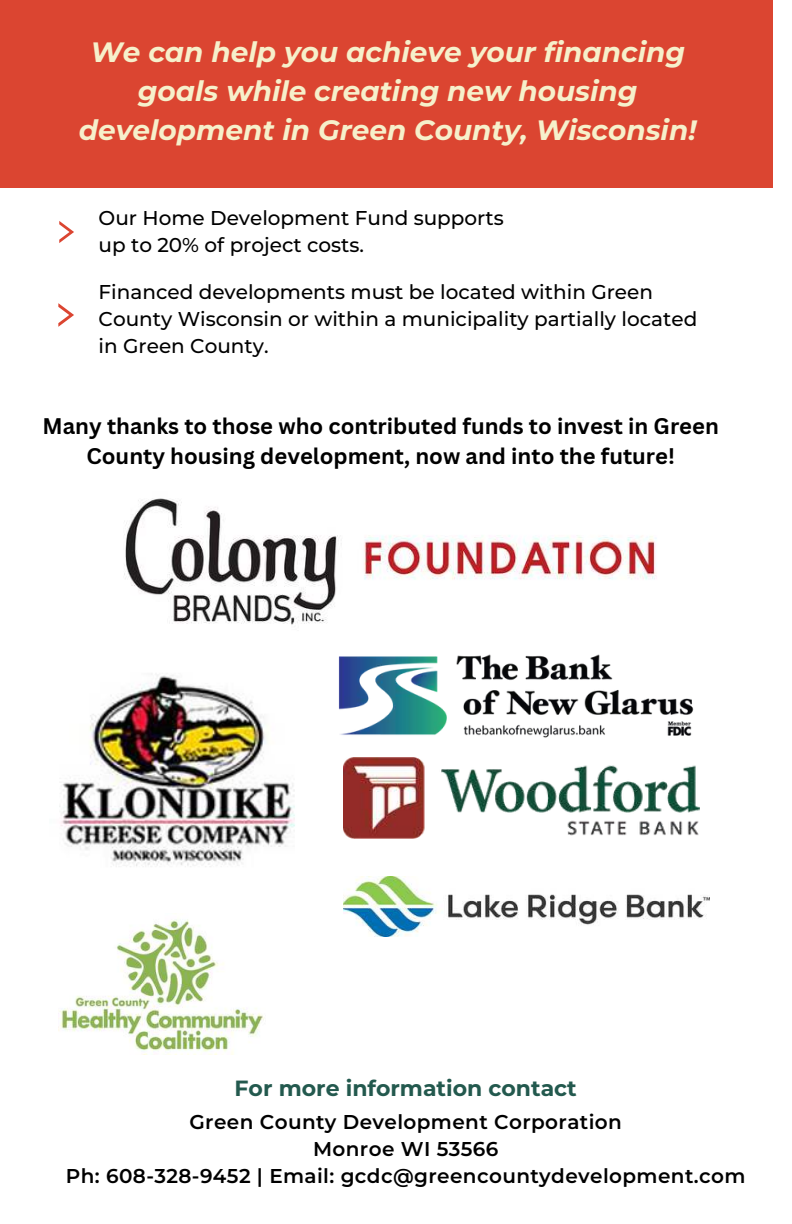
<style>
.page{position:relative;width:792px;height:1224px;background:#fff}
.page>*{position:absolute;margin:0;border:0;box-sizing:border-box;transform-origin:0 0}
.t1{font:italic 700 28px/39px "Montserrat";color:#f6f0cb;text-align:center}
.t2{font:700 22px/30px "Canva Sans";color:#000;text-align:center}
.t3{font:700 22px "Montserrat";color:#23594e}
.t4{font:500 20px/27px "Montserrat";color:#000}
.t5{font:600 20px/27px "Montserrat";letter-spacing:.02em;color:#000;text-align:center}
</style>
<div class="page">
<div style="left:0;top:0;width:773px;height:188px;background:#db4531"></div>
<svg style="left:59px;top:221px;width:15px;height:22px"></svg>
<svg style="left:58px;top:303px;width:16px;height:24px"></svg>
<img style="left:124px;top:498px;width:533px;height:127px">
<img style="left:59px;top:675px;width:236px;height:192px">
<img style="left:338px;top:654px;width:356px;height:84px">
<img style="left:344px;top:876px;width:366px;height:60px">
<img style="left:58px;top:919px;width:206px;height:135px">
<img style="left:344px;top:757px;width:355px;height:81px">
<h1 class="t1" style="left:79px;top:32px;width:619px">We can help you achieve your financing goals while creating new housing development in Green County, Wisconsin!</h1>
<p class="t4" style="left:99px;top:203px;width:407px">Our Home Development Fund supports up to 20% of project costs.</p>
<p class="t4" style="left:99px;top:277px;width:600px">Financed developments must be located within Green<br>County Wisconsin or within a municipality partially located in Green County.</p>
<p class="t2" style="left:43px;top:411px;width:678px">Many thanks to those who contributed funds to invest in Green<br>County housing development, now and into the future!</p>
<p class="t3" style="left:235px;top:1074px;width:344px">For more information contact</p>
<p class="t5" style="left:66px;top:1108px;width:681px">Green County Development Corporation<br>Monroe WI 53566<br>Ph: 608-328-9452 | Email: gcdc@greencountydevelopment.com</p>
</div>
